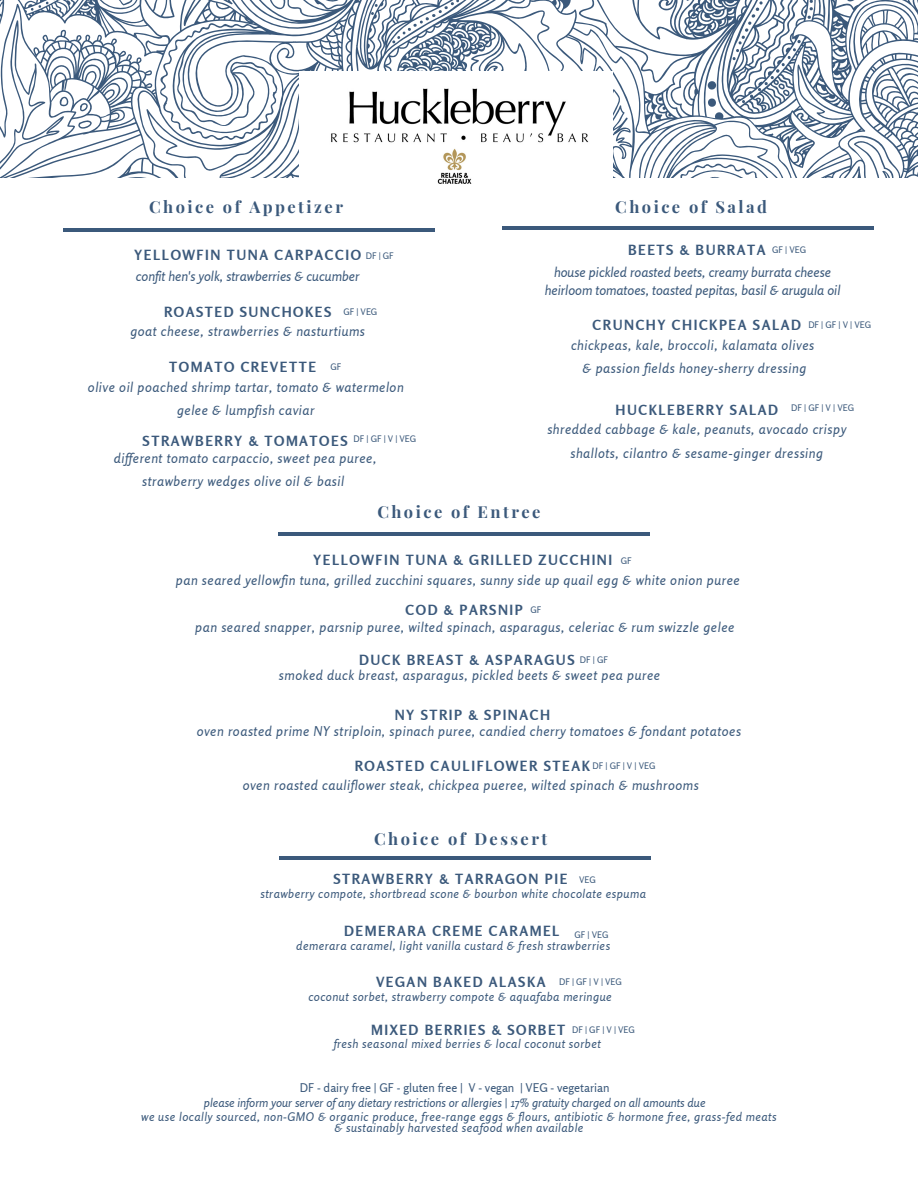
<style>
.page{position:relative;width:918px;height:1188px;background:#fff}
.page>*{position:absolute;margin:0;border:0;box-sizing:border-box;transform-origin:0 0}
.t1{font:700 16.5px "Playfair Display";letter-spacing:.15em;color:#3b597b}
.t2{font:700 13.95px "Rosario";letter-spacing:.11em;color:#3b597b}
.t3{font:italic 13.5px/23.7px "Rosario";letter-spacing:.04em;color:#3b597b;text-align:center}
.t4{font:italic 13.5px/18px "Rosario";color:#3b597b;text-align:center}
.t5{font:italic 12px/11.1px "Rosario";letter-spacing:.04em;color:#3b597b;text-align:center}
.t6{font:italic 12px "Rosario";color:#3b597b}
.t7{font:12px "Rosario";color:#3b597b}
.t8{font:9px "Rosario";color:#3b597b}
</style>
<div class="page">
<svg style="left:0;top:0;width:918px;height:177px"></svg>
<svg style="left:356px;top:0;width:137px;height:72px"></svg>
<svg style="left:204px;top:0;width:29px;height:4px"></svg>
<hr style="left:502px;top:226px;width:371px;height:4px;background:#3b597b">
<hr style="left:63px;top:228px;width:371px;height:4px;background:#3b597b">
<hr style="left:279px;top:532px;width:371px;height:4px;background:#3b597b">
<hr style="left:279px;top:857px;width:371px;height:3px;background:#3b597b">
<img style="left:300px;top:72px;width:313px;height:112px">
<p class="t1" style="left:149px;top:195px;width:195px">Choice of Appetizer</p>
<p class="t2" style="left:134px;top:247px;width:228px">YELLOWFIN TUNA CARPACCIO</p>
<p class="t8" style="left:366px;top:250px;width:30px">DF | GF</p>
<p class="t4" style="left:136px;top:267px;width:225px">confit hen's yolk, strawberries &amp; cucumber</p>
<p class="t2" style="left:164px;top:303px;width:169px">ROASTED SUNCHOKES</p>
<p class="t8" style="left:343px;top:306px;width:35px">GF | VEG</p>
<p class="t3" style="left:130px;top:319px;width:236px">goat cheese, strawberries &amp; nasturtiums</p>
<p class="t2" style="left:169px;top:358px;width:148px">TOMATO CREVETTE</p>
<p class="t8" style="left:330px;top:361px;width:12px">GF</p>
<p class="t3" style="left:88px;top:375px;width:317px">olive oil poached shrimp tartar, tomato &amp; watermelon gelee &amp; lumpfish caviar</p>
<p class="t8" style="left:354px;top:433px;width:64px">DF|GF|V|VEG</p>
<p class="t2" style="left:143px;top:432px;width:206px">STRAWBERRY &amp; TOMATOES</p>
<p class="t3" style="left:114px;top:446px;width:264px">dif erent tomato carpaccio, sweet pea puree, strawberry wedges olive oil &amp; basil</p>
<p class="t1" style="left:615px;top:195px;width:153px">Choice of Salad</p>
<p class="t2" style="left:628px;top:242px;width:139px">BEETS &amp; BURRATA</p>
<p class="t8" style="left:772px;top:245px;width:35px">GF | VEG</p>
<p class="t4" style="left:545px;top:263px;width:297px">house pickled roasted beets, creamy burrata cheese heirloom tomatoes, toasted pepitas, basil &amp; arugula oil</p>
<p class="t2" style="left:593px;top:317px;width:210px">CRUNCHY CHICKPEA SALAD</p>
<p class="t8" style="left:808px;top:320px;width:64px">DF|GF|V|VEG</p>
<p class="t3" style="left:571px;top:333px;width:245px">chickpeas, kale, broccoli, kalamata olives &amp; passion fields honey-sherry dressing</p>
<p class="t2" style="left:616px;top:401px;width:164px">HUCKLEBERRY SALAD</p>
<p class="t8" style="left:791px;top:402px;width:64px">DF|GF|V|VEG</p>
<p class="t3" style="left:547px;top:417px;width:300px">shredded cabbage &amp; kale, peanuts, avocado crispy shallots, cilantro &amp; sesame-ginger dressing</p>
<p class="t1" style="left:377px;top:500px;width:165px">Choice of Entree</p>
<p class="t2" style="left:313px;top:552px;width:301px">YELLOWFIN TUNA &amp; GRILLED ZUCCHINI</p>
<p class="t8" style="left:621px;top:555px;width:12px">GF</p>
<p class="t3" style="left:176px;top:568px;width:565px">pan seared yellowfin tuna, grilled zucchini squares, sunny side up quail egg &amp; white onion puree</p>
<p class="t2" style="left:406px;top:601px;width:119px">COD &amp; PARSNIP</p>
<p class="t8" style="left:531px;top:605px;width:12px">GF</p>
<p class="t3" style="left:195px;top:615px;width:541px">pan seared snapper, parsnip puree, wilted spinach, asparagus, celeriac &amp; rum swizzle gelee</p>
<p class="t2" style="left:359px;top:651px;width:217px">DUCK BREAST &amp; ASPARAGUS</p>
<p class="t8" style="left:580px;top:654px;width:30px">DF | GF</p>
<p class="t3" style="left:279px;top:663px;width:383px">smoked duck breast, asparagus, pickled beets &amp; sweet pea puree</p>
<p class="t2" style="left:395px;top:707px;width:157px">NY STRIP &amp; SPINACH</p>
<p class="t3" style="left:197px;top:719px;width:546px">oven roasted prime NY striploin, spinach puree, candied cherry tomatoes &amp; fondant potatoes</p>
<p class="t2" style="left:355px;top:757px;width:237px">ROASTED CAULIFLOWER STEAK</p>
<p class="t8" style="left:593px;top:760px;width:64px">DF|GF|V|VEG</p>
<p class="t3" style="left:243px;top:773px;width:458px">oven roasted cauliflower steak, chickpea pueree, wilted spinach &amp; mushrooms</p>
<p class="t1" style="left:374px;top:827px;width:175px">Choice of Dessert</p>
<p class="t2" style="left:333px;top:871px;width:236px">STRAWBERRY &amp; TARRAGON PIE</p>
<p class="t8" style="left:579px;top:874px;width:18px">VEG</p>
<p class="t5" style="left:260px;top:888px;width:387px">strawberry compote, shortbread scone &amp; bourbon white chocolate espuma</p>
<p class="t2" style="left:344px;top:923px;width:217px">DEMERARA CREME CARAMEL</p>
<p class="t8" style="left:575px;top:929px;width:35px">GF | VEG</p>
<p class="t5" style="left:296px;top:940px;width:315px">demerara caramel, light vanilla custard &amp; fresh strawberries</p>
<p class="t2" style="left:376px;top:973px;width:171px">VEGAN BAKED ALASKA</p>
<p class="t8" style="left:559px;top:976px;width:64px">DF|GF|V|VEG</p>
<p class="t8" style="left:572px;top:1024px;width:64px">DF|GF|V|VEG</p>
<p class="t5" style="left:308px;top:991px;width:305px">coconut sorbet, strawberry compote &amp; aquafaba meringue</p>
<p class="t2" style="left:371px;top:1021px;width:196px">MIXED BERRIES &amp; SORBET</p>
<p class="t5" style="left:334px;top:1038px;width:269px">fresh seasonal mixed berries &amp; local coconut sorbet</p>
<p class="t7" style="left:300px;top:1080px;width:311px">DF - dairy free | GF - gluten free | V - vegan | VEG - vegetarian</p>
<p class="t6" style="left:204px;top:1096px;width:503px">please inform your server of any dietary restrictions or allergies | 17% gratuity charged on all amounts due</p>
<p class="t5" style="left:141px;top:1111px;width:637px">we use locally sourced, non-GMO &amp; organic produce, free-range eggs &amp; flours, antibiotic &amp; hormone free, grass-fed meats &amp; sustainably harvested seafood when available</p>
</div>
